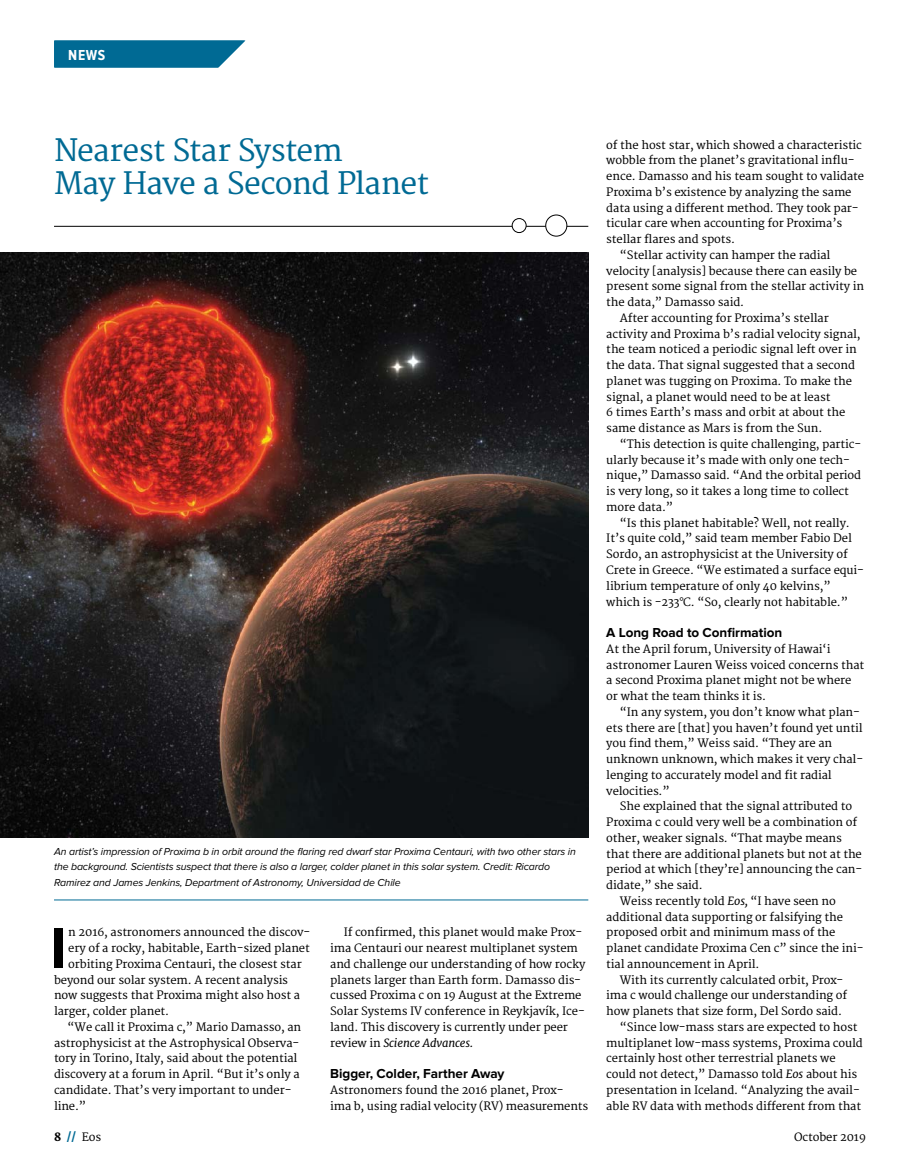
<style>
.page{position:relative;width:905px;height:1175px;background:#fff}
.page>*{position:absolute;margin:0;border:0;box-sizing:border-box;transform-origin:0 0}
.t1{font:700 58.5px "Proxima Nova";color:#000}
.t2{font:30px/33px "Merriweather";letter-spacing:-.03em;color:#006a94}
.t3{font:700 15px "Proxima Nova Cond";color:#fff}
.t4{font:700 13.5px "Proxima Nova";color:#000}
.t5{font:11.25px/15.8px "Merriweather";letter-spacing:-.01em;color:#000}
.t6{font:italic 10.5px/15.8px "Proxima Nova";letter-spacing:-.01em;color:#000}
.s1{font-style:italic}
.s2{font-weight:800}
.s3{font-weight:800;color:#006a94}
</style>
<div class="page">
<svg style="left:54px;top:40px;width:191px;height:28px;background:#15769c"></svg>
<hr style="left:54px;top:226px;width:534px;height:1px;background:#000">
<div style="left:545px;top:215px;width:22px;height:21px;background:#fff;border-radius:50%"></div>
<div style="left:545px;top:215px;width:22px;height:21px;border:1px solid #000;border-radius:50%"></div>
<div style="left:512px;top:218px;width:14px;height:14px;background:#fff;border-radius:50%"></div>
<div style="left:512px;top:218px;width:14px;height:15px;border:1px solid #000;border-radius:50%"></div>
<img style="left:0;top:252px;width:588px;height:585px">
<hr style="left:54px;top:899px;width:534px;height:1px;background:#006a94">
<h3 class="t3" style="left:69px;top:47px;width:39px">NEWS</h3>
<h2 class="t2" style="left:54px;top:135px;width:376px">Nearest Star System<br>May Have a Second Planet</h2>
<p class="t6" style="left:54px;top:843px;width:523px">An artist’s impression of Proxima b in orbit around the flaring red dwarf star Proxima Centauri, with two other stars in the background. Scientists suspect that there is also a larger, colder planet in this solar system. Credit: Ricardo<br>Ramirez and James Jenkins, Department of Astronomy, Universidad de Chile</p>
<h1 class="t1" style="left:50px;top:914px;width:18px">I</h1>
<p class="t5" style="left:68px;top:925px;width:244px">n 2016, astronomers announced the discov-</p>
<p class="t5" style="left:68px;top:940px;width:243px">ery of a rocky, habitable, Earth-sized planet</p>
<p class="t5" style="left:68px;top:956px;width:235px">orbiting Proxima Centauri, the closest star</p>
<p class="t5" style="left:54px;top:972px;width:235px">beyond our solar system. A recent analysis</p>
<p class="t5" style="left:54px;top:988px;width:248px">now suggests that Proxima might also host a</p>
<p class="t5" style="left:54px;top:1003px;width:116px">larger, colder planet.</p>
<p class="t5" style="left:67px;top:1019px;width:235px">“We call it Proxima c,” Mario Damasso, an</p>
<p class="t5" style="left:54px;top:1035px;width:247px">astrophysicist at the Astrophysical Observa-</p>
<p class="t5" style="left:54px;top:1051px;width:245px">tory in Torino, Italy, said about the potential</p>
<p class="t5" style="left:54px;top:1066px;width:247px">discovery at a forum in April. “But it’s only a</p>
<p class="t5" style="left:54px;top:1082px;width:239px">candidate. That’s very important to under-</p>
<p class="t5" style="left:54px;top:1098px;width:34px">line.”</p>
<p class="t5" style="left:330px;top:925px;width:257px;text-indent:14px">If confirmed, this planet would make Prox&shy;ima Centauri our nearest multiplanet system and challenge our understanding of how rocky planets larger than Earth form. Damasso dis&shy;cussed Proxima c on 19 August at the Extreme Solar Systems IV conference in Reykjavík, Ice&shy;land. This discovery is currently under peer review in <span class="s1">Science Advances.</span></p>
<p class="t4" style="left:330px;top:1065px;width:176px">Bigger, Colder, Farther Away</p>
<p class="t5" style="left:330px;top:1082px;width:260px">Astronomers found the 2016 planet, Prox-<br>ima b, using radial velocity (RV) measurements</p>
<p class="t5" style="left:606px;top:137px;width:257px">of the host star, which showed a characteristic</p>
<p class="t5" style="left:606px;top:153px;width:250px">wobble from the planet’s gravitational influ-</p>
<p class="t5" style="left:606px;top:169px;width:259px">ence. Damasso and his team sought to validate</p>
<p class="t5" style="left:606px;top:184px;width:247px">Proxima b’s existence by analyzing the same</p>
<p class="t5" style="left:606px;top:200px;width:254px">data using a different method. They took par-</p>
<p class="t5" style="left:606px;top:216px;width:237px">ticular care when accounting for Proxima’s</p>
<p class="t5" style="left:606px;top:232px;width:130px">stellar flares and spots.</p>
<p class="t5" style="left:619px;top:247px;width:212px">“Stellar activity can hamper the radial</p>
<p class="t5" style="left:606px;top:263px;width:252px">velocity [analysis] because there can easily be</p>
<p class="t5" style="left:606px;top:279px;width:259px">present some signal from the stellar activity in</p>
<p class="t5" style="left:606px;top:295px;width:139px">the data,” Damasso said.</p>
<p class="t5" style="left:619px;top:310px;width:210px">After accounting for Proxima’s stellar</p>
<p class="t5" style="left:606px;top:326px;width:256px">activity and Proxima b’s radial velocity signal,</p>
<p class="t5" style="left:606px;top:342px;width:252px">the team noticed a periodic signal left over in</p>
<p class="t5" style="left:606px;top:358px;width:250px">the data. That signal suggested that a second</p>
<p class="t5" style="left:606px;top:373px;width:247px">planet was tugging on Proxima. To make the</p>
<p class="t5" style="left:606px;top:389px;width:226px">signal, a planet would need to be at least</p>
<p class="t5" style="left:606px;top:405px;width:240px">6 times Earth’s mass and orbit at about the</p>
<p class="t5" style="left:606px;top:421px;width:217px">same distance as Mars is from the Sun.</p>
<p class="t5" style="left:619px;top:436px;width:243px">“This detection is quite challenging, partic-</p>
<p class="t5" style="left:606px;top:452px;width:245px">ularly because it’s made with only one tech-</p>
<p class="t5" style="left:606px;top:468px;width:256px">nique,” Damasso said. “And the orbital period</p>
<p class="t5" style="left:606px;top:484px;width:244px">is very long, so it takes a long time to collect</p>
<p class="t5" style="left:606px;top:499px;width:68px">more data.”</p>
<p class="t5" style="left:619px;top:515px;width:231px">“Is this planet habitable? Well, not really.</p>
<p class="t5" style="left:606px;top:531px;width:247px">It’s quite cold,” said team member Fabio Del</p>
<p class="t5" style="left:606px;top:547px;width:243px">Sordo, an astrophysicist at the University of</p>
<p class="t5" style="left:606px;top:562px;width:259px">Crete in Greece. “We estimated a surface equi-</p>
<p class="t5" style="left:606px;top:578px;width:226px">librium temperature of only 40 kelvins,”</p>
<p class="t5" style="left:606px;top:594px;width:243px">which is −233°C. “So, clearly not habitable.”</p>
<p class="t4" style="left:606px;top:624px;width:177px">A Long Road to Confirmation</p>
<p class="t5" style="left:606px;top:641px;width:259px">At the April forum, University of Hawai‘i astronomer Lauren Weiss voiced concerns that a second Proxima planet might not be where or what the team thinks it is.</p>
<p class="t5" style="left:606px;top:704px;width:258px;text-indent:14px">“In any system, you don’t know what plan&shy;ets there are [that] you haven’t found yet until you find them,” Weiss said. “They are an unknown unknown, which makes it very chal&shy;lenging to accurately model and fit radial velocities.”</p>
<p class="t5" style="left:619px;top:799px;width:234px">She explained that the signal attributed to</p>
<p class="t5" style="left:606px;top:814px;width:252px">Proxima c could very well be a combination of</p>
<p class="t5" style="left:606px;top:830px;width:237px">other, weaker signals. “That maybe means</p>
<p class="t5" style="left:606px;top:846px;width:257px">that there are additional planets but not at the</p>
<p class="t5" style="left:606px;top:862px;width:257px">period at which [they’re] announcing the can-</p>
<p class="t5" style="left:606px;top:877px;width:98px">didate,” she said.</p>
<p class="t5" style="left:619px;top:893px;width:217px">Weiss recently told <span class="s1">Eos,</span> “I have seen no</p>
<p class="t5" style="left:606px;top:909px;width:238px">additional data supporting or falsifying the</p>
<p class="t5" style="left:606px;top:925px;width:231px">proposed orbit and minimum mass of the</p>
<p class="t5" style="left:606px;top:940px;width:259px">planet candidate Proxima Cen c” since the ini-</p>
<p class="t5" style="left:606px;top:956px;width:154px">tial announcement in April.</p>
<p class="t5" style="left:619px;top:972px;width:225px">With its currently calculated orbit, Prox-</p>
<p class="t5" style="left:606px;top:988px;width:242px">ima c would challenge our understanding of</p>
<p class="t5" style="left:606px;top:1003px;width:237px">how planets that size form, Del Sordo said.</p>
<p class="t5" style="left:619px;top:1019px;width:239px">“Since low-mass stars are expected to host</p>
<p class="t5" style="left:606px;top:1035px;width:258px">multiplanet low-mass systems, Proxima could</p>
<p class="t5" style="left:606px;top:1051px;width:231px">certainly host other terrestrial planets we</p>
<p class="t5" style="left:606px;top:1066px;width:252px">could not detect,” Damasso told <span class="s1">Eos</span> about his</p>
<p class="t5" style="left:606px;top:1082px;width:255px">presentation in Iceland. “Analyzing the avail-</p>
<p class="t5" style="left:606px;top:1098px;width:256px">able RV data with methods different from that</p>
<p class="t5" style="left:54px;top:1129px;width:49px"><span class="s2">8</span> <span class="s3">//</span> Eos</p>
<p class="t5" style="left:794px;top:1129px;width:73px">October 2019</p>
</div>
